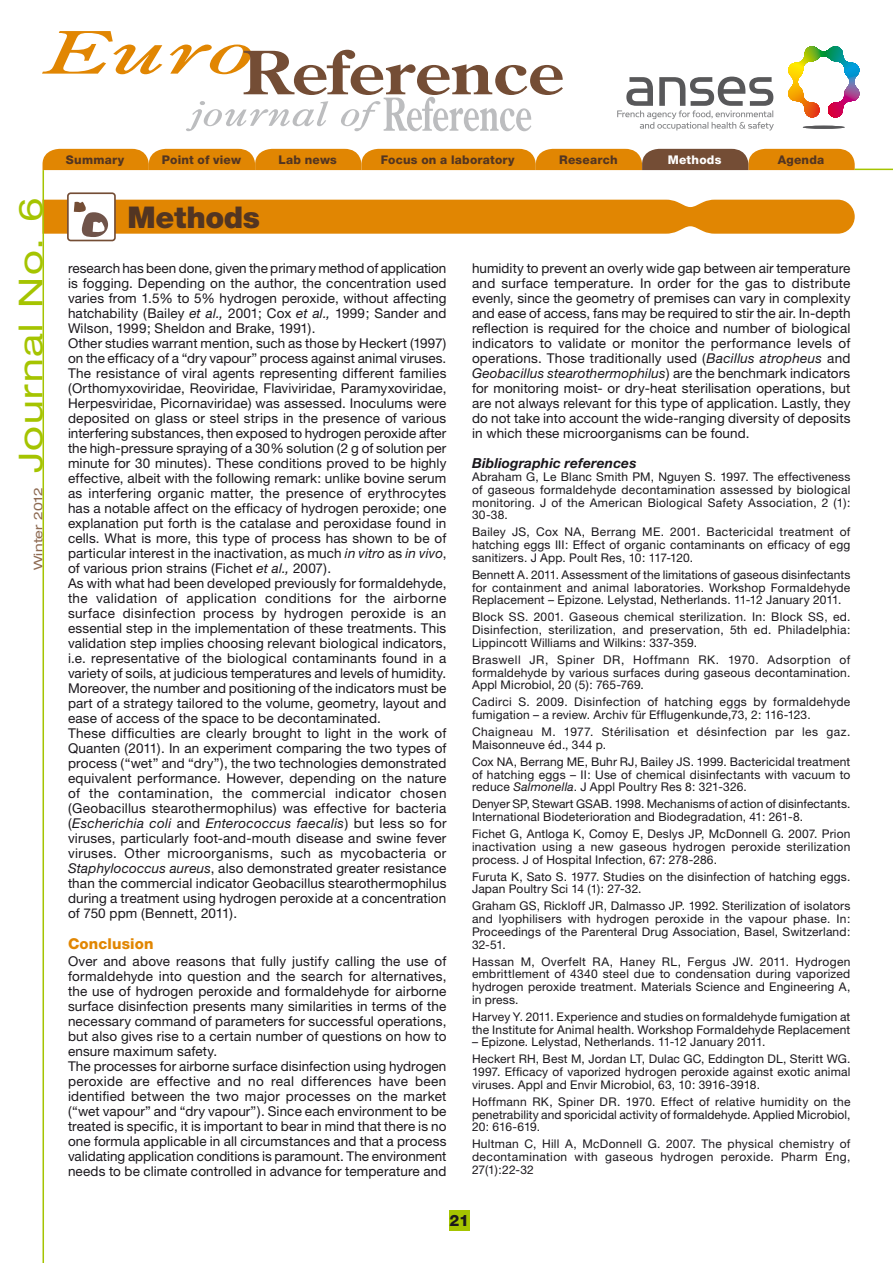
<style>
.page{position:relative;width:893px;height:1263px;background:#fff}
.page>*{position:absolute;margin:0;border:0;box-sizing:border-box;transform-origin:0 0}
.t1{font:expanded 33px "Helvetica Neue";letter-spacing:.05em;color:#a5c400;scale:1.1 1}
.t2{font:900 30px "Helvetica Neue";letter-spacing:-.015em;color:#523522}
.t3{font:800 15.75px "Helvetica Neue";color:#1a171c}
.t4{font:800 15px "Helvetica Neue";letter-spacing:.01em;color:#e18602}
.t5{font:italic 700 13.8px "Helvetica Neue";letter-spacing:.01em;color:#1a171c}
.t6{font:13.5px/15px "Helvetica Neue";letter-spacing:.01em;color:#1a171c}
.t7{font:12px/12.8px "Helvetica Neue";letter-spacing:.015em;color:#1a171c;text-align:justify}
.t8{font:12px/12.8px "Helvetica Neue";letter-spacing:.035em;color:#1a171c}
.t9{font:800 12px "Helvetica Neue";letter-spacing:.015em;color:#523522}
.t10{font:expanded 12px "Helvetica Neue";letter-spacing:.015em;color:#8d6950;scale:1.1 1}
.t11{font:800 12px "Helvetica Neue";letter-spacing:.02em;color:#fff}
.s1{font-style:italic}
</style>
<div class="page">
<svg style="left:42px;top:31px;width:120px;height:43px"></svg>
<svg style="left:170px;top:45px;width:393px;height:86px"></svg>
<svg style="left:788px;top:46px;width:72px;height:72px"></svg>
<hr style="left:822px;top:82px;width:3px;height:36px;background:#e2001a">
<hr style="left:803px;top:126px;width:42px;height:3px;background:#58585a;border-radius:50%">
<svg style="left:617px;top:77px;width:157px;height:54px"></svg>
<div style="left:449px;top:1210px;width:20px;height:21px;background:#a5c400"></div>
<hr style="left:855px;top:169px;width:38px;height:1px;background:#a5c400">
<svg style="left:43px;top:149px;width:812px;height:21px"></svg>
<div style="left:67px;top:192px;width:49px;height:49px;border:2px solid #744d35;border-radius:3px"></div>
<svg style="left:44px;top:200px;width:811px;height:37px"></svg>
<hr style="left:43px;top:170px;width:1px;height:1093px;background:#a5c400">
<h1 class="t1" style="left:11px;top:473px;width:252px;rotate:-90deg">Journal No. 6</h1>
<p class="t10" style="left:31px;top:570px;width:77px;rotate:-90deg">Winter 2012</p>
<p class="t9" style="left:66px;top:152px;width:60px">Summary</p>
<p class="t9" style="left:162px;top:152px;width:81px">Point of view</p>
<p class="t9" style="left:279px;top:152px;width:60px">Lab news</p>
<p class="t9" style="left:381px;top:152px;width:135px">Focus on a laboratory</p>
<p class="t9" style="left:559px;top:152px;width:60px">Research</p>
<p class="t9" style="left:778px;top:152px;width:48px">Agenda</p>
<p class="t11" style="left:668px;top:152px;width:55px">Methods</p>
<h2 class="t2" style="left:128px;top:199px;width:134px">Methods</h2>
<p class="t6" style="left:68px;top:261px;width:380px">research has been done, given the primary method of application is fogging. Depending on the author, the concentration used varies from 1.5% to 5% hydrogen peroxide, without affecting hatchability (Bailey <span class="s1">et al.,</span> 2001; Cox <span class="s1">et al.,</span> 1999; Sander and Wilson, 1999; Sheldon and Brake, 1991).<br>Other studies warrant mention, such as those by Heckert (1997) on the efficacy of a “dry vapour” process against animal viruses.<br>The resistance of viral agents representing different families (Orthomyxoviridae, Reoviridae, Flaviviridae, Paramyxoviridae, Herpesviridae, Picornaviridae) was assessed. Inoculums were deposited on glass or steel strips in the presence of various interfering substances, then exposed to hydrogen peroxide after the high-pressure spraying of a 30% solution (2 g of solution per minute for 30 minutes). These conditions proved to be highly effective, albeit with the following remark: unlike bovine serum as interfering organic matter, the presence of erythrocytes has a notable affect on the efficacy of hydrogen peroxide; one explanation put forth is the catalase and peroxidase found in cells. What is more, this type of process has shown to be of particular interest in the inactivation, as much <span class="s1">in vitro</span> as <span class="s1">in vivo</span>, of various prion strains (Fichet <span class="s1">et al.,</span> 2007).<br>As with what had been developed previously for formaldehyde, the validation of application conditions for the airborne surface disinfection process by hydrogen peroxide is an essential step in the implementation of these treatments. This validation step implies choosing relevant biological indicators, i.e. representative of the biological contaminants found in a variety of soils, at judicious temperatures and levels of humidity.<br>Moreover, the number and positioning of the indicators must be part of a strategy tailored to the volume, geometry, layout and ease of access of the space to be decontaminated.<br>These difficulties are clearly brought to light in the work of Quanten (2011). In an experiment comparing the two types of process (“wet” and “dry”), the two technologies demonstrated equivalent performance. However, depending on the nature of the contamination, the commercial indicator chosen (Geobacillus stearothermophilus) was effective for bacteria (<span class="s1">Escherichia coli</span> and <span class="s1">Enterococcus faecalis</span>) but less so for viruses, particularly foot-and-mouth disease and swine fever viruses. Other microorganisms, such as mycobacteria or <span class="s1">Staphylococcus aureus</span>, also demonstrated greater resistance than the commercial indicator Geobacillus stearothermophilus during a treatment using hydrogen peroxide at a concentration of 750 ppm (Bennett, 2011).</p>
<p class="t4" style="left:68px;top:935px;width:87px">Conclusion</p>
<p class="t6" style="left:68px;top:954px;width:380px">Over and above reasons that fully justify calling the use of formaldehyde into question and the search for alternatives, the use of hydrogen peroxide and formaldehyde for airborne surface disinfection presents many similarities in terms of the necessary command of parameters for successful operations, but also gives rise to a certain number of questions on how to ensure maximum safety.<br>The processes for airborne surface disinfection using hydrogen peroxide are effective and no real differences have been identified between the two major processes on the market (“wet vapour” and “dry vapour”). Since each environment to be treated is specific, it is important to bear in mind that there is no one formula applicable in all circumstances and that a process validating application conditions is paramount. The environment needs to be climate controlled in advance for temperature and</p>
<p class="t6" style="left:472px;top:261px;width:380px;text-align:justify">humidity to prevent an overly wide gap between air temperature and surface temperature. In order for the gas to distribute evenly, since the geometry of premises can vary in complexity and ease of access, fans may be required to stir the air. In-depth reflection is required for the choice and number of biological indicators to validate or monitor the performance levels of operations. Those traditionally used (<span class="s1">Bacillus atropheus</span> and <span class="s1">Geobacillus stearothermophilus</span>) are the benchmark indicators for monitoring moist- or dry-heat sterilisation operations, but are not always relevant for this type of application. Lastly, they do not take into account the wide-ranging diversity of deposits in which these microorganisms can be found.</p>
<p class="t5" style="left:472px;top:455px;width:166px">Bibliographic references</p>
<p class="t7" style="left:472px;top:470px;width:380px">Abraham G, Le Blanc Smith PM, Nguyen S. 1997. The effectiveness of gaseous formaldehyde decontamination assessed by biological monitoring. J of the American Biological Safety Association, 2 (1):<br>30-38.</p>
<p class="t7" style="left:472px;top:525px;width:380px">Bailey JS, Cox NA, Berrang ME. 2001. Bactericidal treatment of hatching eggs III: Effect of organic contaminants on efficacy of egg sanitizers. J App. Poult Res, 10: 117-120.</p>
<p class="t7" style="left:472px;top:568px;width:380px">Bennett A. 2011. Assessment of the limitations of gaseous disinfectants for containment and animal laboratories. Workshop Formaldehyde Replacement – Epizone. Lelystad, Netherlands. 11-12 January 2011.</p>
<p class="t7" style="left:472px;top:610px;width:380px">Block SS. 2001. Gaseous chemical sterilization. In: Block SS, ed.<br>Disinfection, sterilization, and preservation, 5th ed. Philadelphia:<br>Lippincott Williams and Wilkins: 337-359.</p>
<p class="t7" style="left:472px;top:653px;width:380px">Braswell JR, Spiner DR, Hoffmann RK. 1970. Adsorption of formaldehyde by various surfaces during gaseous decontamination.<br>Appl Microbiol, 20 (5): 765-769.</p>
<p class="t7" style="left:472px;top:695px;width:380px">Cadirci S. 2009. Disinfection of hatching eggs by formaldehyde fumigation – a review. Archiv für Efflugenkunde,73, 2: 116-123.</p>
<p class="t8" style="left:472px;top:725px;width:380px">Chaigneau M. 1977. Stérilisation et désinfection par les gaz.<br>Maisonneuve éd., 344 p.</p>
<p class="t7" style="left:472px;top:755px;width:380px">Cox NA, Berrang ME, Buhr RJ, Bailey JS. 1999. Bactericidal treatment of hatching eggs – II: Use of chemical disinfectants with vacuum to reduce <span class="s1">Salmonella</span>. J Appl Poultry Res 8: 321-326.</p>
<p class="t7" style="left:472px;top:797px;width:380px">Denyer SP, Stewart GSAB. 1998. Mechanisms of action of disinfectants.<br>International Biodeterioration and Biodegradation, 41: 261-8.</p>
<p class="t7" style="left:472px;top:827px;width:380px">Fichet G, Antloga K, Comoy E, Deslys JP, McDonnell G. 2007. Prion inactivation using a new gaseous hydrogen peroxide sterilization process. J of Hospital Infection, 67: 278-286.</p>
<p class="t7" style="left:472px;top:870px;width:380px">Furuta K, Sato S. 1977. Studies on the disinfection of hatching eggs.<br>Japan Poultry Sci 14 (1): 27-32.</p>
<p class="t7" style="left:472px;top:899px;width:380px">Graham GS, Rickloff JR, Dalmasso JP. 1992. Sterilization of isolators and lyophilisers with hydrogen peroxide in the vapour phase. In:<br>Proceedings of the Parenteral Drug Association, Basel, Switzerland:<br>32-51.</p>
<p class="t7" style="left:472px;top:955px;width:380px">Hassan M, Overfelt RA, Haney RL, Fergus JW. 2011. Hydrogen embrittlement of 4340 steel due to condensation during vaporized hydrogen peroxide treatment. Materials Science and Engineering A, in press.</p>
<p class="t7" style="left:472px;top:1010px;width:380px">Harvey Y. 2011. Experience and studies on formaldehyde fumigation at the Institute for Animal health. Workshop Formaldehyde Replacement</p>
<p class="t7" style="left:472px;top:1033px;width:380px;line-height:17px">– Epizone. Lelystad, Netherlands. 11-12 January 2011.<br>Heckert RH, Best M, Jordan LT, Dulac GC, Eddington DL, Steritt WG.</p>
<p class="t7" style="left:472px;top:1065px;width:380px">1997. Efficacy of vaporized hydrogen peroxide against exotic animal viruses. Appl and Envir Microbiol, 63, 10: 3916-3918.</p>
<p class="t7" style="left:472px;top:1095px;width:380px">Hoffmann RK, Spiner DR. 1970. Effect of relative humidity on the penetrability and sporicidal activity of formaldehyde. Applied Microbiol, 20: 616-619.</p>
<p class="t7" style="left:472px;top:1137px;width:380px">Hultman C, Hill A, McDonnell G. 2007. The physical chemistry of decontamination with gaseous hydrogen peroxide. Pharm Eng, 27(1):22-32</p>
<p class="t3" style="left:450px;top:1211px;width:21px">21</p>
</div>
